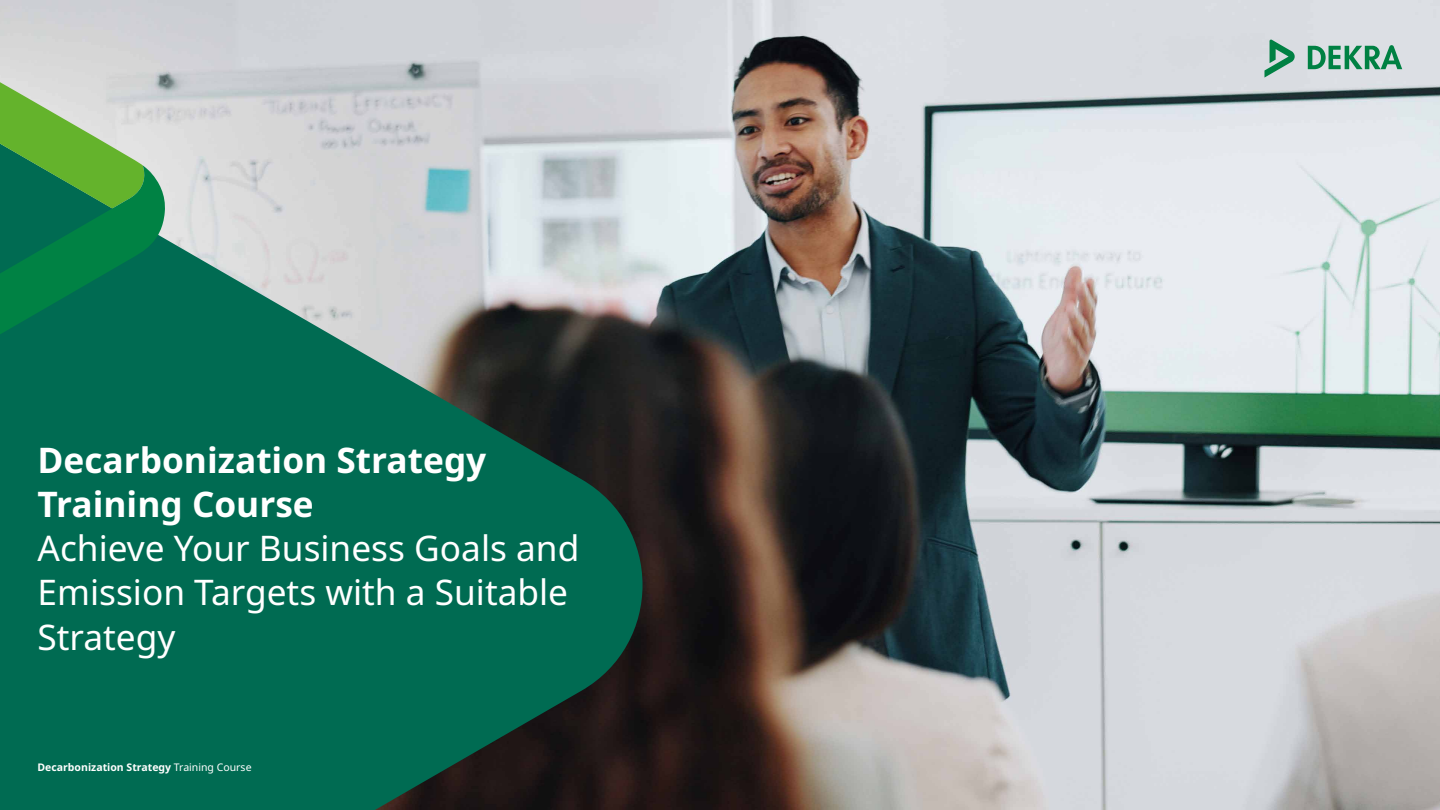
<style>
.page{position:relative;width:1440px;height:810px;background:#fff}
.page>*{position:absolute;margin:0;border:0;box-sizing:border-box;transform-origin:0 0}
.t1{font:35.25px/44.2px "Noto Sans";color:#fff}
.t2{font:700 35.25px/44.2px "Noto Sans";color:#fff}
.t3{font:700 10.5px "Noto Sans";color:#fff}
.t4{font:10.5px "Noto Sans";color:#fff}
.s1{font-weight:400}
</style>
<div class="page">
<img style="left:0;top:0;width:1440px;height:810px">
<svg style="left:0;top:33px;width:663px;height:777px;background:#468174"></svg>
<svg style="left:0;top:58px;width:166px;height:333px;background:#3f9268"></svg>
<svg style="left:1308px;top:45px;width:94px;height:24px;background:#6daf92"></svg>
<svg style="left:1264px;top:39px;width:31px;height:39px"></svg>
<p class="t2" style="left:38px;top:438px;width:450px">Decarbonization Strategy<br>Training Course</p>
<p class="t1" style="left:38px;top:527px;width:543px">Achieve Your Business Goals and<br>Emission Targets with a Suitable<br>Strategy</p>
<p class="t4" style="left:38px;top:761px;width:207px">White Paper DEKRA Training &amp; Consulting</p>
<p class="t3" style="left:38px;top:761px;width:216px">Decarbonization Strategy <span class="s1">Training Course</span></p>
</div>
